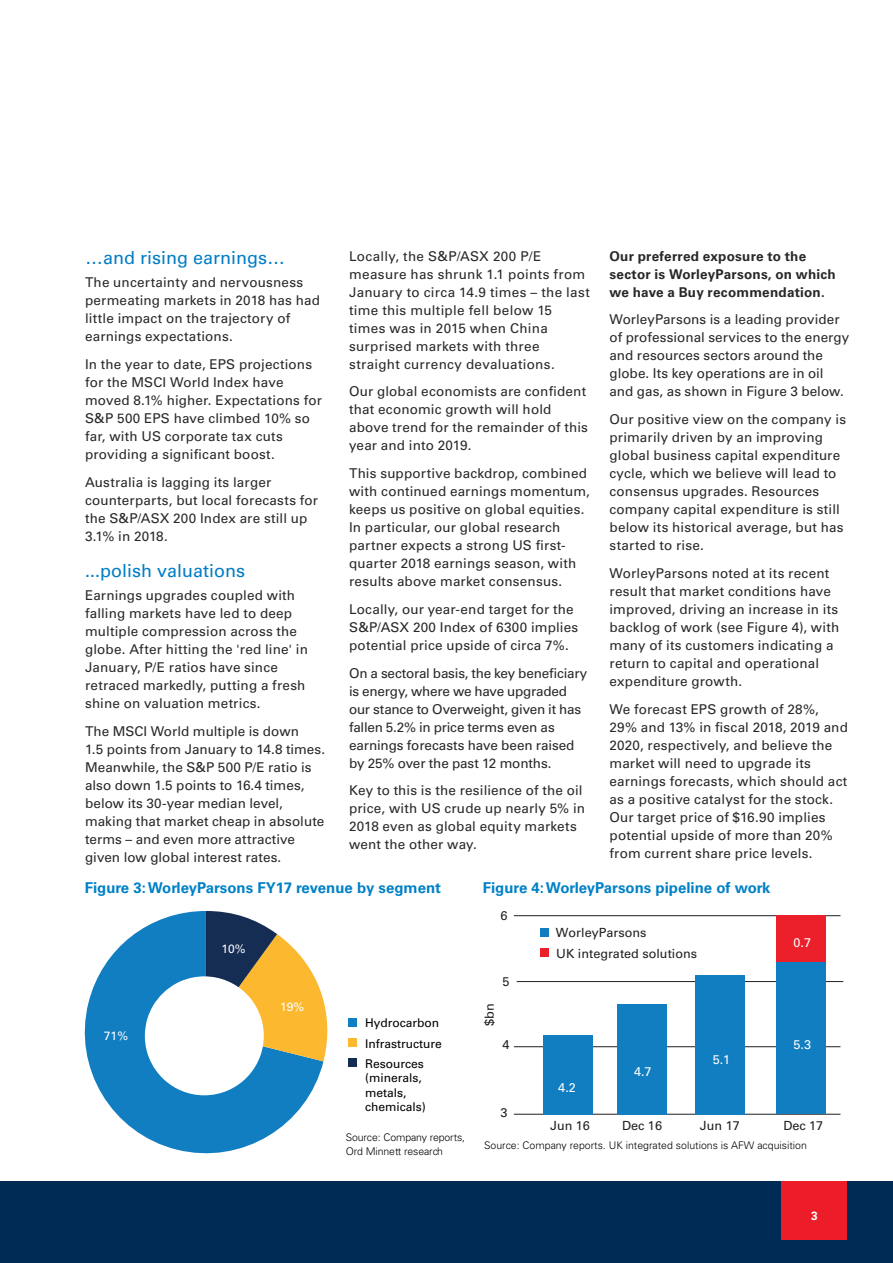
<style>
.page{position:relative;width:893px;height:1263px;background:#fff}
.page>*{position:absolute;margin:0;border:0;box-sizing:border-box;transform-origin:0 0}
.t1{font:18px "Univers LT Std";color:#007dc5}
.t2{font:700 15px "Univers LT Std";color:#0081c7}
.t3{font:13.5px/18px "Univers LT Std";letter-spacing:.01em;color:#292829}
.t4{font:13.5px/18px "Univers LT Std";letter-spacing:-.015em;color:#292829}
.t5{font:700 13.5px/18px "Univers LT Std";letter-spacing:.015em;color:#292829}
.t6{font:12.6px "Univers LT Std";color:#221f1f}
.t7{font:12.6px "Univers LT Std";color:#fff}
.t8{font:12px/20.4px "Univers LT Std";color:#000}
.t9{font:12px "Univers LT Std";color:#fff}
.t10{font:700 12px "Univers LT Std";color:#fff}
.t11{font:300 10.5px/13.5px "Univers LT Std";color:#000}
</style>
<div class="page">
<div style="left:0;top:1181px;width:893px;height:82px;background:#002b54"></div>
<div style="left:781px;top:1181px;width:66px;height:58px;background:#ed1c29"></div>
<svg style="left:84px;top:927px;width:226px;height:227px;fill:#127ec2"></svg>
<svg style="left:145px;top:911px;width:183px;height:184px"></svg>
<div style="left:348px;top:1018px;width:9px;height:8px;background:#127ec2"></div>
<div style="left:348px;top:1038px;width:9px;height:8px;background:#fcb82f"></div>
<div style="left:348px;top:1058px;width:9px;height:9px;background:#152c53"></div>
<hr style="left:514px;top:1114px;width:326px;height:1px;background:#221f1f">
<hr style="left:514px;top:1046px;width:326px;height:1px;background:#221f1f">
<hr style="left:514px;top:915px;width:326px;height:1px;background:#221f1f">
<hr style="left:517px;top:981px;width:326px;height:1px;background:#221f1f">
<div style="left:543px;top:1035px;width:50px;height:79px;background:#127ec2"></div>
<div style="left:617px;top:1004px;width:50px;height:110px;background:#127ec2"></div>
<div style="left:695px;top:975px;width:50px;height:139px;background:#127ec2"></div>
<div style="left:776px;top:962px;width:50px;height:152px;background:#127ec2"></div>
<div style="left:776px;top:916px;width:50px;height:46px;background:#ec202b"></div>
<div style="left:541px;top:928px;width:8px;height:9px;background:#127ec2"></div>
<div style="left:541px;top:948px;width:8px;height:9px;background:#ec202b"></div>
<h1 class="t1" style="left:85px;top:247px;width:202px">…and rising earnings…</h1>
<p class="t3" style="left:85px;top:273px;width:236px">The uncertainty and nervousness permeating markets in 2018 has had little impact on the trajectory of earnings expectations.</p>
<p class="t3" style="left:85px;top:355px;width:238px">In the year to date, EPS projections for the MSCI World Index have moved 8.1% higher. Expectations for<br>S&amp;P 500 EPS have climbed 10% so far, with US corporate tax cuts providing a significant boost.</p>
<p class="t3" style="left:85px;top:473px;width:235px">Australia is lagging its larger counterparts, but local forecasts for the S&amp;P/ASX 200 Index are still up<br>3.1% in 2018.</p>
<h1 class="t1" style="left:85px;top:560px;width:162px">...polish valuations</h1>
<p class="t3" style="left:85px;top:586px;width:224px">Earnings upgrades coupled with falling markets have led to deep multiple compression across the globe. After hitting the 'red line' in<br>January, P/E ratios have since retraced markedly, putting a fresh shine on valuation metrics.</p>
<p class="t3" style="left:85px;top:722px;width:242px">The MSCI World multiple is down<br>1.5 points from January to 14.8 times.<br>Meanwhile, the S&amp;P 500 P/E ratio is also down 1.5 points to 16.4 times, below its 30-year median level, making that market cheap in absolute terms – and even more attractive given low global interest rates.</p>
<p class="t3" style="left:349px;top:247px;width:242px">Locally, the S&amp;P/ASX 200 P/E measure has shrunk 1.1 points from<br>January to circa 14.9 times – the last time this multiple fell below 15 times was in 2015 when China surprised markets with three straight currency devaluations.</p>
<p class="t3" style="left:349px;top:383px;width:240px">Our global economists are confident that economic growth will hold above trend for the remainder of this year and into 2019.</p>
<p class="t3" style="left:349px;top:464px;width:242px">This supportive backdrop, combined with continued earnings momentum, keeps us positive on global equities.<br>In particular, our global research partner expects a strong US first&shy;quarter 2018 earnings season, with results above market consensus.</p>
<p class="t3" style="left:349px;top:600px;width:231px">Locally, our year-end target for the<br>S&amp;P/ASX 200 Index of 6300 implies potential price upside of circa 7%.</p>
<p class="t4" style="left:349px;top:664px;width:240px">On a sectoral basis, the key beneficiary is energy, where we have upgraded our stance to Overweight, given it has fallen 5.2% in price terms even as earnings forecasts have been raised by 25% over the past 12 months.</p>
<p class="t3" style="left:349px;top:782px;width:237px">Key to this is the resilience of the oil price, with US crude up nearly 5% in<br>2018 even as global equity markets went the other way.</p>
<p class="t5" style="left:609px;top:247px;width:228px">Our preferred exposure to the sector is WorleyParsons, on which we have a Buy recommendation.</p>
<p class="t3" style="left:609px;top:311px;width:241px">WorleyParsons is a leading provider of professional services to the energy and resources sectors around the globe. Its key operations are in oil and gas, as shown in Figure 3 below.</p>
<p class="t3" style="left:609px;top:410px;width:238px">Our positive view on the company is primarily driven by an improving global business capital expenditure cycle, which we believe will lead to consensus upgrades. Resources company capital expenditure is still below its historical average, but has started to rise.</p>
<p class="t3" style="left:609px;top:564px;width:231px">WorleyParsons noted at its recent result that market conditions have improved, driving an increase in its backlog of work (see Figure 4), with many of its customers indicating a return to capital and operational expenditure growth.</p>
<p class="t3" style="left:609px;top:700px;width:240px">We forecast EPS growth of 28%, 29% and 13% in fiscal 2018, 2019 and 2020, respectively, and believe the market will need to upgrade its earnings forecasts, which should act as a positive catalyst for the stock.<br>Our target price of $16.90 implies potential upside of more than 20% from current share price levels.</p>
<p class="t2" style="left:85px;top:879px;width:358px">Figure 3: WorleyParsons FY17 revenue by segment</p>
<p class="t2" style="left:483px;top:879px;width:289px">Figure 4: WorleyParsons pipeline of work</p>
<p class="t9" style="left:104px;top:1029px;width:26px">71%</p>
<p class="t9" style="left:221px;top:942px;width:26px">10%</p>
<p class="t9" style="left:280px;top:1000px;width:26px">19%</p>
<p class="t8" style="left:365px;top:1013px;width:78px">Hydrocarbon<br>Infrastructure<br>Resources</p>
<p class="t8" style="left:365px;top:1071px;width:62px;line-height:14.4px">(minerals, metals, chemicals)</p>
<p class="t6" style="left:500px;top:908px;width:9px">6</p>
<p class="t6" style="left:482px;top:1026px;width:24px;rotate:-90deg">$bn</p>
<p class="t6" style="left:503px;top:973px;width:9px">5</p>
<p class="t6" style="left:503px;top:1037px;width:9px">4</p>
<p class="t6" style="left:500px;top:1105px;width:9px">3</p>
<p class="t6" style="left:556px;top:925px;width:92px">WorleyParsons</p>
<p class="t6" style="left:556px;top:946px;width:142px">UK integrated solutions</p>
<p class="t7" style="left:558px;top:1080px;width:19px">4.2</p>
<p class="t7" style="left:634px;top:1064px;width:19px">4.7</p>
<p class="t7" style="left:713px;top:1052px;width:19px">5.1</p>
<p class="t7" style="left:794px;top:935px;width:19px">0.7</p>
<p class="t7" style="left:794px;top:1037px;width:19px">5.3</p>
<p class="t6" style="left:550px;top:1118px;width:41px">Jun 16</p>
<p class="t6" style="left:622px;top:1118px;width:41px">Dec 16</p>
<p class="t6" style="left:700px;top:1118px;width:41px">Jun 17</p>
<p class="t6" style="left:783px;top:1118px;width:41px">Dec 17</p>
<p class="t11" style="left:346px;top:1131px;width:121px">Source: Company reports,<br>Ord Minnett research</p>
<p class="t11" style="left:484px;top:1139px;width:324px">Source: Company reports. UK integrated solutions is AFW acquisition</p>
<p class="t10" style="left:811px;top:1208px;width:8px">3</p>
</div>
